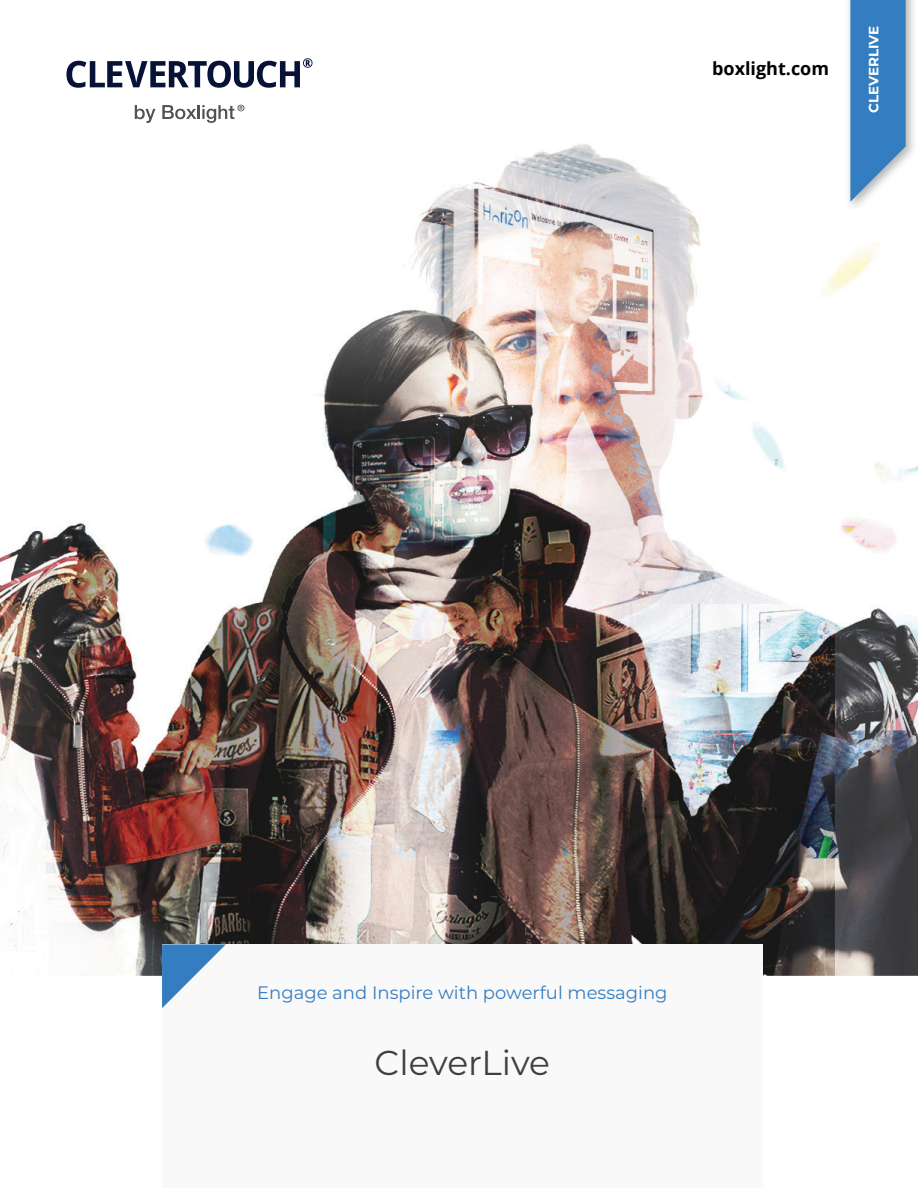
<style>
.page{position:relative;width:918px;height:1188px;background:#fff}
.page>*{position:absolute;margin:0;border:0;box-sizing:border-box;transform-origin:0 0}
.t1{font:34.5px "Montserrat";color:#3c403e}
.t2{font:18px "Montserrat";color:#357dc1}
.t3{font:700 18px "Open Sans";color:#000001}
.t4{font:700 13.5px "Montserrat";color:#fff}
</style>
<div class="page">
<img style="left:0;top:104px;width:918px;height:872px">
<div style="left:162px;top:944px;width:601px;height:244px;background:#faf9f9"></div>
<svg style="left:162px;top:944px;width:64px;height:64px"></svg>
<img style="left:845px;top:0;width:72px;height:212px">
<svg style="left:850px;top:0;width:56px;height:202px;background:#508dc7"></svg>
<svg style="left:66px;top:58px;width:247px;height:30px"></svg>
<svg style="left:135px;top:105px;width:20px;height:18px"></svg>
<svg style="left:162px;top:105px;width:82px;height:18px"></svg>
<p class="t3" style="left:712px;top:56px;width:118px">boxlight.com</p>
<p class="t4" style="left:864px;top:113px;width:89px;rotate:-90deg">CLEVERLIVE</p>
<p class="t2" style="left:257px;top:980px;width:412px">Engage and Inspire with powerful messaging</p>
<h1 class="t1" style="left:375px;top:1039px;width:177px">CleverLive</h1>
</div>
